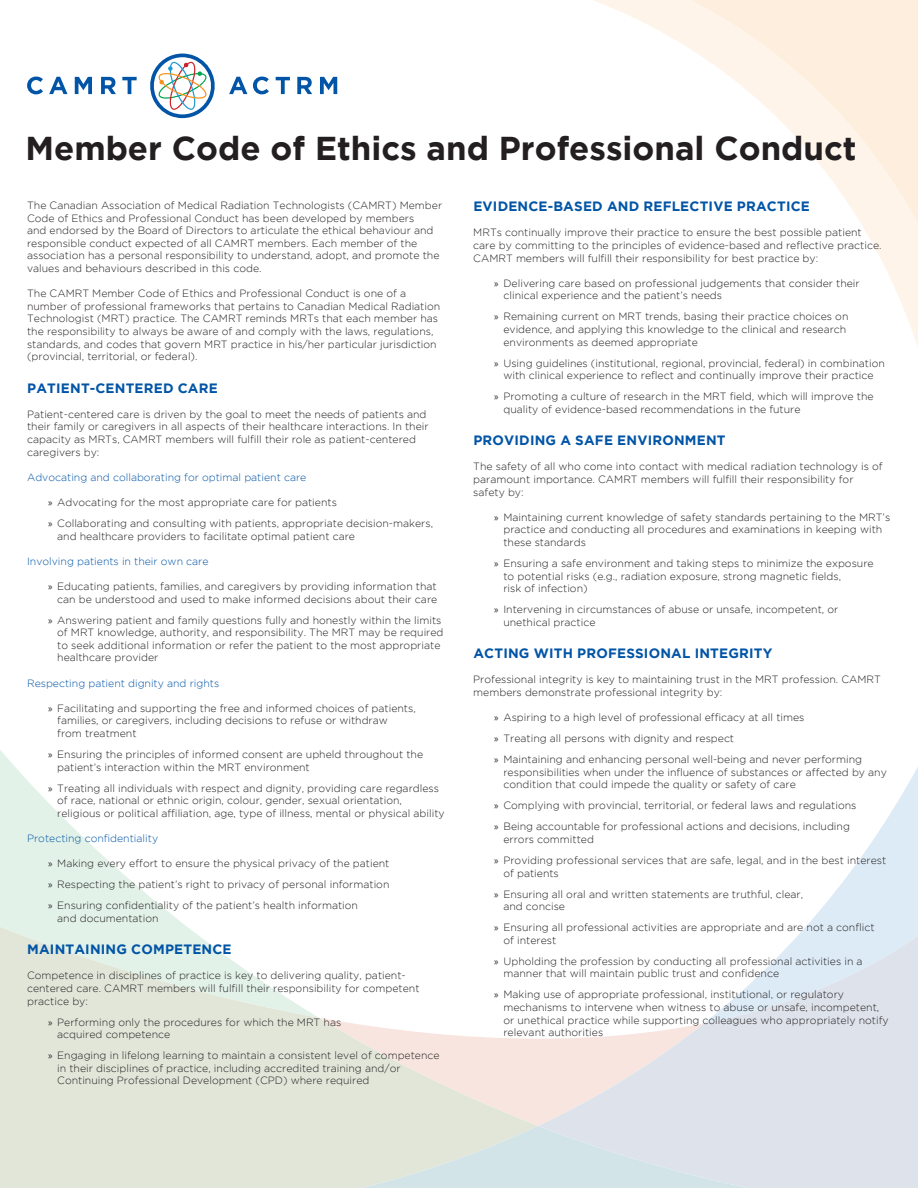
<style>
.page{position:relative;width:918px;height:1188px;background:#fff}
.page>*{position:absolute;margin:0;border:0;box-sizing:border-box;transform-origin:0 0}
.t1{font:700 33px "Gotham";color:#231f20}
.heading{font:700 13.5px "Gotham";letter-spacing:.015em;color:#0154a6}
.t2{font:300 10.5px/12.6px "Gotham";color:#231f20}
.t3{font:300 10.5px "Gotham";color:#0154a6}
.s1{font-family:"Myriad Pro";font-weight:400}
</style>
<div class="page">
<svg style="left:0;top:750px;width:173px;height:166px"></svg>
<svg style="left:0;top:916px;width:538px;height:272px;fill:#e2e6d9"></svg>
<svg style="left:815px;top:767px;width:103px;height:149px"></svg>
<svg style="left:538px;top:916px;width:380px;height:272px"></svg>
<svg style="left:222px;top:1126px;width:694px;height:62px"></svg>
<svg style="left:629px;top:0;width:289px;height:346px"></svg>
<svg style="left:27px;top:77px;width:16px;height:17px"></svg>
<svg style="left:49px;top:77px;width:18px;height:17px"></svg>
<svg style="left:75px;top:77px;width:17px;height:17px"></svg>
<svg style="left:101px;top:77px;width:15px;height:17px"></svg>
<svg style="left:122px;top:77px;width:15px;height:17px"></svg>
<svg style="left:229px;top:77px;width:18px;height:17px"></svg>
<svg style="left:253px;top:77px;width:16px;height:17px"></svg>
<svg style="left:276px;top:77px;width:14px;height:17px"></svg>
<svg style="left:297px;top:77px;width:15px;height:17px"></svg>
<svg style="left:320px;top:77px;width:17px;height:17px"></svg>
<svg style="left:150px;top:54px;width:65px;height:64px"></svg>
<p class="t1" style="left:26px;top:130px;width:833px">Member Code of Ethics and Professional Conduct</p>
<p class="t2" style="left:27px;top:199px;width:417px">The Canadian Association of Medical Radiation Technologists (CAMRT) Member Code of Ethics and Professional Conduct has been developed by members<br>and endorsed by the Board of Directors to articulate the ethical behaviour and responsible conduct expected of all CAMRT members. Each member of the association has a personal responsibility to understand, adopt, and promote the values and behaviours described in this code.</p>
<p class="t2" style="left:27px;top:287px;width:415px">The CAMRT Member Code of Ethics and Professional Conduct is one of a number of professional frameworks that pertains to Canadian Medical Radiation Technologist (MRT) practice. The CAMRT reminds MRTs that each member has the responsibility to always be aware of and comply with the laws, regulations, standards, and codes that govern MRT practice in his/her particular jurisdiction (provincial, territorial, or federal).</p>
<p class="heading" style="left:27px;top:380px;width:192px">PATIENT-CENTERED CARE</p>
<p class="t2" style="left:27px;top:408px;width:403px">Patient-centered care is driven by the goal to meet the needs of patients and their family or caregivers in all aspects of their healthcare interactions. In their capacity as MRTs, CAMRT members will fulfill their role as patient-centered caregivers by:</p>
<p class="t3" style="left:27px;top:471px;width:281px">Advocating and collaborating for optimal patient care</p>
<p class="t2" style="left:48px;top:496px;width:290px"><span class="s1">»</span> Advocating for the most appropriate care for patients</p>
<p class="t2" style="left:57px;top:517px;width:377px;text-indent:-9px"><span class="s1">»</span> Collaborating and consulting with patients, appropriate decision-makers, and healthcare providers to facilitate optimal patient care</p>
<p class="t3" style="left:27px;top:555px;width:183px">Involving patients in their own care</p>
<p class="t2" style="left:48px;top:580px;width:391px;text-align:right"><span class="s1">»</span> Educating patients, families, and caregivers by providing information that can be understood and used to make informed decisions about their care</p>
<p class="t2" style="left:57px;top:613px;width:388px;text-indent:-9px"><span class="s1">»</span> Answering patient and family questions fully and honestly within the limits of MRT knowledge, authority, and responsibility. The MRT may be required to seek additional information or refer the patient to the most appropriate healthcare provider</p>
<p class="t3" style="left:27px;top:677px;width:194px">Respecting patient dignity and rights</p>
<p class="t2" style="left:57px;top:702px;width:360px;text-indent:-9px"><span class="s1">»</span> Facilitating and supporting the free and informed choices of patients, families, or caregivers, including decisions to refuse or withdraw<br>from treatment</p>
<p class="t2" style="left:57px;top:748px;width:367px;text-indent:-9px"><span class="s1">»</span> Ensuring the principles of informed consent are upheld throughout the patient’s interaction within the MRT environment</p>
<p class="t2" style="left:57px;top:781px;width:389px;text-indent:-9px"><span class="s1">»</span> Treating all individuals with respect and dignity, providing care regardless of race, national or ethnic origin, colour, gender, sexual orientation, religious or political affiliation, age, type of illness, mental or physical ability</p>
<p class="t3" style="left:27px;top:833px;width:133px">Protecting confidentiality</p>
<p class="t2" style="left:48px;top:857px;width:343px"><span class="s1">»</span> Making every effort to ensure the physical privacy of the patient</p>
<p class="t2" style="left:48px;top:878px;width:343px"><span class="s1">»</span> Respecting the patient’s right to privacy of personal information</p>
<p class="t2" style="left:57px;top:899px;width:302px;text-indent:-9px"><span class="s1">»</span> Ensuring confidentiality of the patient’s health information and documentation</p>
<p class="heading" style="left:27px;top:942px;width:206px">MAINTAINING COMPETENCE</p>
<p class="t2" style="left:27px;top:969px;width:394px">Competence in disciplines of practice is key to delivering quality, patient&shy;centered care. CAMRT members will fulfill their responsibility for competent practice by:</p>
<p class="t2" style="left:57px;top:1015px;width:286px;text-indent:-9px"><span class="s1">»</span> Performing only the procedures for which the MRT has acquired competence</p>
<p class="t2" style="left:57px;top:1049px;width:384px;text-indent:-9px"><span class="s1">»</span> Engaging in lifelong learning to maintain a consistent level of competence in their disciplines of practice, including accredited training and/or<br>Continuing Professional Development (CPD) where required</p>
<p class="heading" style="left:473px;top:199px;width:338px">EVIDENCE-BASED AND REFLECTIVE PRACTICE</p>
<p class="t2" style="left:473px;top:226px;width:410px">MRTs continually improve their practice to ensure the best possible patient care by committing to the principles of evidence-based and reflective practice.<br>CAMRT members will fulfill their responsibility for best practice by:</p>
<p class="t2" style="left:503px;top:277px;width:358px;text-indent:-9px"><span class="s1">»</span> Delivering care based on professional judgements that consider their clinical experience and the patient’s needs</p>
<p class="t2" style="left:503px;top:310px;width:347px;text-indent:-9px"><span class="s1">»</span> Remaining current on MRT trends, basing their practice choices on evidence, and applying this knowledge to the clinical and research environments as deemed appropriate</p>
<p class="t2" style="left:494px;top:356px;width:392px;text-align:center"><span class="s1">»</span> Using guidelines (institutional, regional, provincial, federal) in combination with clinical experience to reflect and continually improve their practice</p>
<p class="t2" style="left:503px;top:390px;width:372px;text-indent:-9px"><span class="s1">»</span> Promoting a culture of research in the MRT field, which will improve the quality of evidence-based recommendations in the future</p>
<p class="heading" style="left:473px;top:433px;width:254px">PROVIDING A SAFE ENVIRONMENT</p>
<p class="t2" style="left:473px;top:460px;width:411px">The safety of all who come into contact with medical radiation technology is of paramount importance. CAMRT members will fulfill their responsibility for safety by:</p>
<p class="t2" style="left:503px;top:511px;width:388px;text-indent:-9px"><span class="s1">»</span> Maintaining current knowledge of safety standards pertaining to the MRT’s practice and conducting all procedures and examinations in keeping with these standards</p>
<p class="t2" style="left:503px;top:557px;width:372px;text-indent:-9px"><span class="s1">»</span> Ensuring a safe environment and taking steps to minimize the exposure to potential risks (e.g., radiation exposure, strong magnetic fields,<br>risk of infection)</p>
<p class="t2" style="left:503px;top:603px;width:336px;text-indent:-9px"><span class="s1">»</span> Intervening in circumstances of abuse or unsafe, incompetent, or unethical practice</p>
<p class="heading" style="left:473px;top:646px;width:301px">ACTING WITH PROFESSIONAL INTEGRITY</p>
<p class="t2" style="left:473px;top:673px;width:409px">Professional integrity is key to maintaining trust in the MRT profession. CAMRT members demonstrate professional integrity by:</p>
<p class="t2" style="left:494px;top:711px;width:312px"><span class="s1">»</span> Aspiring to a high level of professional efficacy at all times</p>
<p class="t2" style="left:494px;top:732px;width:241px"><span class="s1">»</span> Treating all persons with dignity and respect</p>
<p class="t2" style="left:503px;top:753px;width:385px;text-indent:-9px"><span class="s1">»</span> Maintaining and enhancing personal well-being and never performing responsibilities when under the influence of substances or affected by any condition that could impede the quality or safety of care</p>
<p class="t2" style="left:494px;top:799px;width:364px"><span class="s1">»</span> Complying with provincial, territorial, or federal laws and regulations</p>
<p class="t2" style="left:503px;top:820px;width:348px;text-indent:-9px"><span class="s1">»</span> Being accountable for professional actions and decisions, including errors committed</p>
<p class="t2" style="left:503px;top:854px;width:384px;text-indent:-9px"><span class="s1">»</span> Providing professional services that are safe, legal, and in the best interest of patients</p>
<p class="t2" style="left:503px;top:887px;width:301px;text-indent:-9px"><span class="s1">»</span> Ensuring all oral and written statements are truthful, clear, and concise</p>
<p class="t2" style="left:503px;top:921px;width:373px;text-indent:-9px"><span class="s1">»</span> Ensuring all professional activities are appropriate and are not a conflict of interest</p>
<p class="t2" style="left:503px;top:955px;width:361px;text-indent:-9px"><span class="s1">»</span> Upholding the profession by conducting all professional activities in a manner that will maintain public trust and confidence</p>
<p class="t2" style="left:503px;top:988px;width:387px;text-indent:-9px"><span class="s1">»</span> Making use of appropriate professional, institutional, or regulatory mechanisms to intervene when witness to abuse or unsafe, incompetent, or unethical practice while supporting colleagues who appropriately notify relevant authorities</p>
</div>
